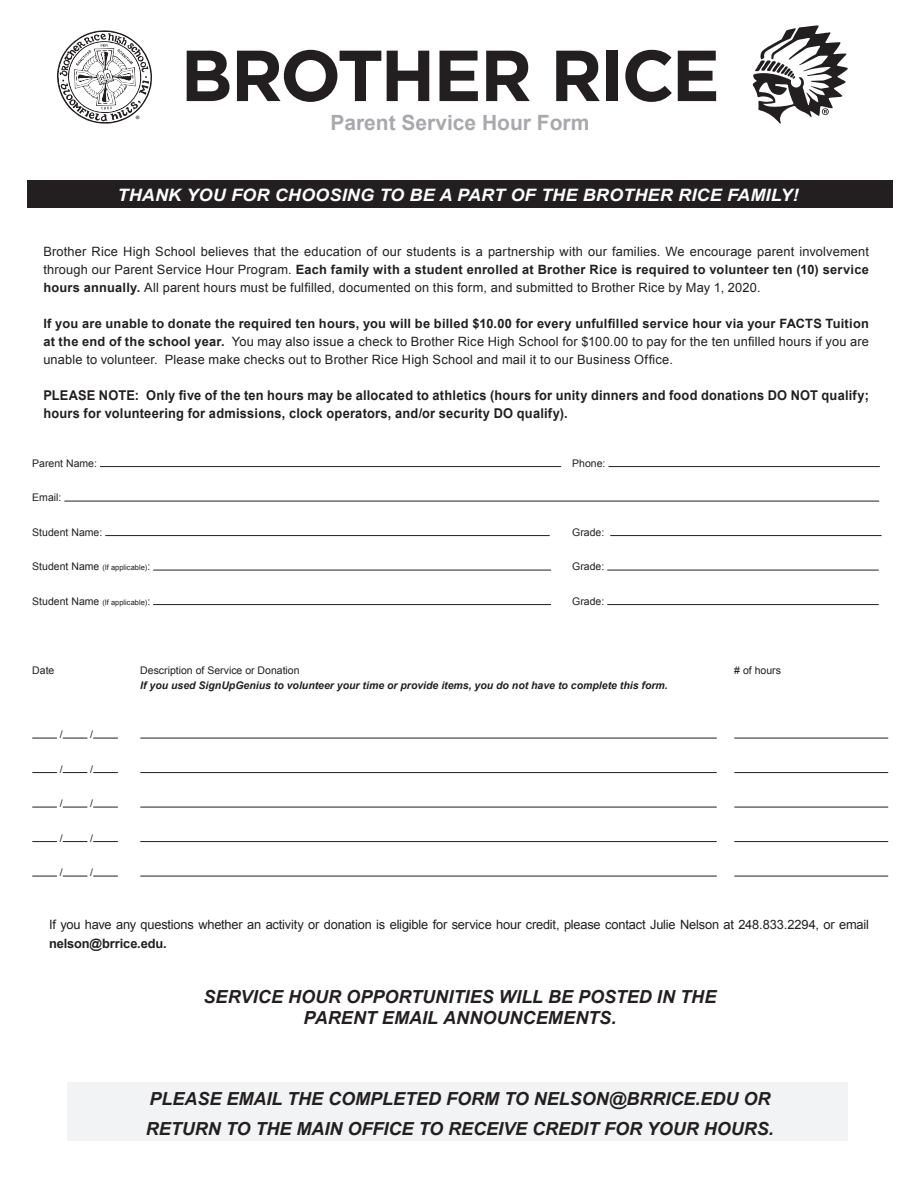
<style>
.page{position:relative;width:918px;height:1188px;background:#fff}
.page>*{position:absolute;margin:0;border:0;box-sizing:border-box;transform-origin:0 0}
.t1{font:700 72px "Gotham";letter-spacing:-.035em;color:#231f20}
.t2{font:700 21px "Arial";color:#a8a9ad}
.t3{font:italic 700 18px/21.6px "Arial";color:#231f20;text-align:center}
.t4{font:italic 700 17.1px "Arial";letter-spacing:.01em;color:#fff;scale:1.05 1}
.t5{font:700 13.5px/18px "Arial";letter-spacing:.015em;color:#231f20;scale:.95 1}
.t6{font:12.9px/18px "Arial";letter-spacing:-.005em;color:#231f20;text-align:justify}
.t7{font:700 12.9px "Arial";letter-spacing:-.01em;color:#231f20}
.t8{font:10.8px "Myriad Pro";color:#231f20}
.t9{font:10.5px "Arial";color:#231f20}
.t10{font:italic 700 10.5px "Arial";color:#231f20}
.t11{font:7.5px "Arial";color:#231f20}
.s1{font-weight:700}
.s2{font-size:10.5px}
</style>
<div class="page">
<div style="left:68px;top:1082px;width:780px;height:58px;background:#f2f3f4"></div>
<div style="left:27px;top:180px;width:866px;height:28px;background:#231f20"></div>
<hr style="left:100px;top:466px;width:461px;height:1px;background:#231f20">
<hr style="left:609px;top:466px;width:271px;height:1px;background:#231f20">
<hr style="left:64px;top:501px;width:815px;height:1px;background:#231f20">
<hr style="left:105px;top:535px;width:445px;height:1px;background:#231f20">
<hr style="left:610px;top:535px;width:272px;height:1px;background:#231f20">
<hr style="left:153px;top:570px;width:398px;height:1px;background:#231f20">
<hr style="left:607px;top:570px;width:272px;height:1px;background:#231f20">
<hr style="left:153px;top:604px;width:398px;height:1px;background:#231f20">
<hr style="left:607px;top:604px;width:272px;height:1px;background:#231f20">
<svg style="left:32px;top:738px;width:25px;height:1px"></svg>
<svg style="left:63px;top:738px;width:24px;height:1px"></svg>
<svg style="left:93px;top:738px;width:25px;height:1px"></svg>
<hr style="left:140px;top:738px;width:577px;height:1px;background:#231f20">
<hr style="left:734px;top:738px;width:154px;height:1px;background:#231f20">
<svg style="left:32px;top:772px;width:25px;height:1px"></svg>
<svg style="left:63px;top:772px;width:24px;height:1px"></svg>
<svg style="left:93px;top:772px;width:25px;height:1px"></svg>
<hr style="left:140px;top:772px;width:577px;height:1px;background:#231f20">
<hr style="left:734px;top:772px;width:154px;height:1px;background:#231f20">
<svg style="left:32px;top:807px;width:25px;height:1px"></svg>
<svg style="left:63px;top:807px;width:24px;height:1px"></svg>
<svg style="left:93px;top:807px;width:25px;height:1px"></svg>
<hr style="left:140px;top:807px;width:577px;height:1px;background:#231f20">
<hr style="left:734px;top:807px;width:154px;height:1px;background:#231f20">
<svg style="left:32px;top:841px;width:25px;height:1px"></svg>
<svg style="left:63px;top:841px;width:24px;height:1px"></svg>
<svg style="left:93px;top:841px;width:25px;height:1px"></svg>
<hr style="left:140px;top:841px;width:577px;height:1px;background:#231f20">
<hr style="left:734px;top:841px;width:154px;height:1px;background:#231f20">
<svg style="left:32px;top:876px;width:25px;height:1px"></svg>
<svg style="left:63px;top:876px;width:24px;height:1px"></svg>
<svg style="left:93px;top:876px;width:25px;height:1px"></svg>
<hr style="left:140px;top:876px;width:577px;height:1px;background:#231f20">
<hr style="left:734px;top:876px;width:154px;height:1px;background:#231f20">
<svg style="left:753px;top:26px;width:95px;height:98px"></svg>
<svg style="left:57px;top:30px;width:95px;height:94px"></svg>
<h1 class="t1" style="left:181px;top:34px;width:541px">BROTHER RICE</h1>
<p class="t8" style="left:136px;top:112px;width:6px">®</p>
<h2 class="t2" style="left:330px;top:109px;width:261px">Parent Service Hour Form</h2>
<h3 class="t4" style="left:118px;top:184px;width:650px">THANK YOU FOR CHOOSING TO BE A PART OF THE BROTHER RICE FAMILY!</h3>
<p class="t6" style="left:43px;top:243px;width:827px">Brother Rice High School believes that the education of our students is a partnership with our families. We encourage parent involvement through our Parent Service Hour Program. <span class="s1">Each family with a student enrolled at Brother Rice is required to volunteer ten (10) service hours annually.</span> All parent hours must be fulfilled, documented on this form, and submitted to Brother Rice by May 1, 2020.</p>
<p class="t6" style="left:43px;top:315px;width:827px"><span class="s1">If you are unable to donate the required ten hours, you will be billed $10.00 for every unfulfilled service hour via your FACTS Tuition at the end of the school year.</span> You may also issue a check to Brother Rice High School for $100.00 to pay for the ten unfilled hours if you are unable to volunteer. Please make checks out to Brother Rice High School and mail it to our Business Office.</p>
<p class="t5" style="left:43px;top:387px;width:871px">PLEASE NOTE: Only five of the ten hours may be allocated to athletics (hours for unity dinners and food donations DO NOT qualify; hours for volunteering for admissions, clock operators, and/or security DO qualify).</p>
<p class="t9" style="left:32px;top:456px;width:66px">Parent Name:</p>
<p class="t9" style="left:572px;top:456px;width:35px">Phone:</p>
<p class="t9" style="left:32px;top:491px;width:31px">Email:</p>
<p class="t9" style="left:32px;top:525px;width:72px">Student Name:</p>
<p class="t9" style="left:572px;top:525px;width:34px">Grade:</p>
<p class="t11" style="left:32px;top:563px;width:119px"><span class="s2">Student Name</span> (If applicable)<span class="s2">:</span></p>
<p class="t9" style="left:572px;top:560px;width:34px">Grade:</p>
<p class="t11" style="left:32px;top:597px;width:119px"><span class="s2">Student Name</span> (If applicable)<span class="s2">:</span></p>
<p class="t9" style="left:572px;top:594px;width:34px">Grade:</p>
<p class="t9" style="left:32px;top:663px;width:24px">Date</p>
<p class="t9" style="left:140px;top:663px;width:161px">Description of Service or Donation</p>
<p class="t9" style="left:734px;top:663px;width:48px"># of hours</p>
<p class="t10" style="left:140px;top:678px;width:529px">If you used SignUpGenius to volunteer your time or provide items, you do not have to complete this form.</p>
<p class="t9" style="left:60px;top:728px;width:4px">/</p>
<p class="t9" style="left:90px;top:728px;width:4px">/</p>
<p class="t9" style="left:60px;top:762px;width:4px">/</p>
<p class="t9" style="left:90px;top:762px;width:4px">/</p>
<p class="t9" style="left:60px;top:797px;width:4px">/</p>
<p class="t9" style="left:90px;top:797px;width:4px">/</p>
<p class="t9" style="left:60px;top:831px;width:4px">/</p>
<p class="t9" style="left:90px;top:831px;width:4px">/</p>
<p class="t9" style="left:60px;top:866px;width:4px">/</p>
<p class="t9" style="left:90px;top:866px;width:4px">/</p>
<p class="t6" style="left:49px;top:915px;width:821px">If you have any questions whether an activity or donation is eligible for service hour credit, please contact Julie Nelson at 248.833.2294, or email</p>
<p class="t7" style="left:49px;top:935px;width:119px">nelson@brrice.edu.</p>
<h3 class="t3" style="left:204px;top:986px;width:514px">SERVICE HOUR OPPORTUNITIES WILL BE POSTED IN THE<br>PARENT EMAIL ANNOUNCEMENTS.</h3>
<h3 class="t3" style="left:146px;top:1084px;width:630px;line-height:30px;text-align:left">PLEASE EMAIL THE COMPLETED FORM TO NELSON@BRRICE.EDU OR<br>RETURN TO THE MAIN OFFICE TO RECEIVE CREDIT FOR YOUR HOURS.</h3>
</div>
